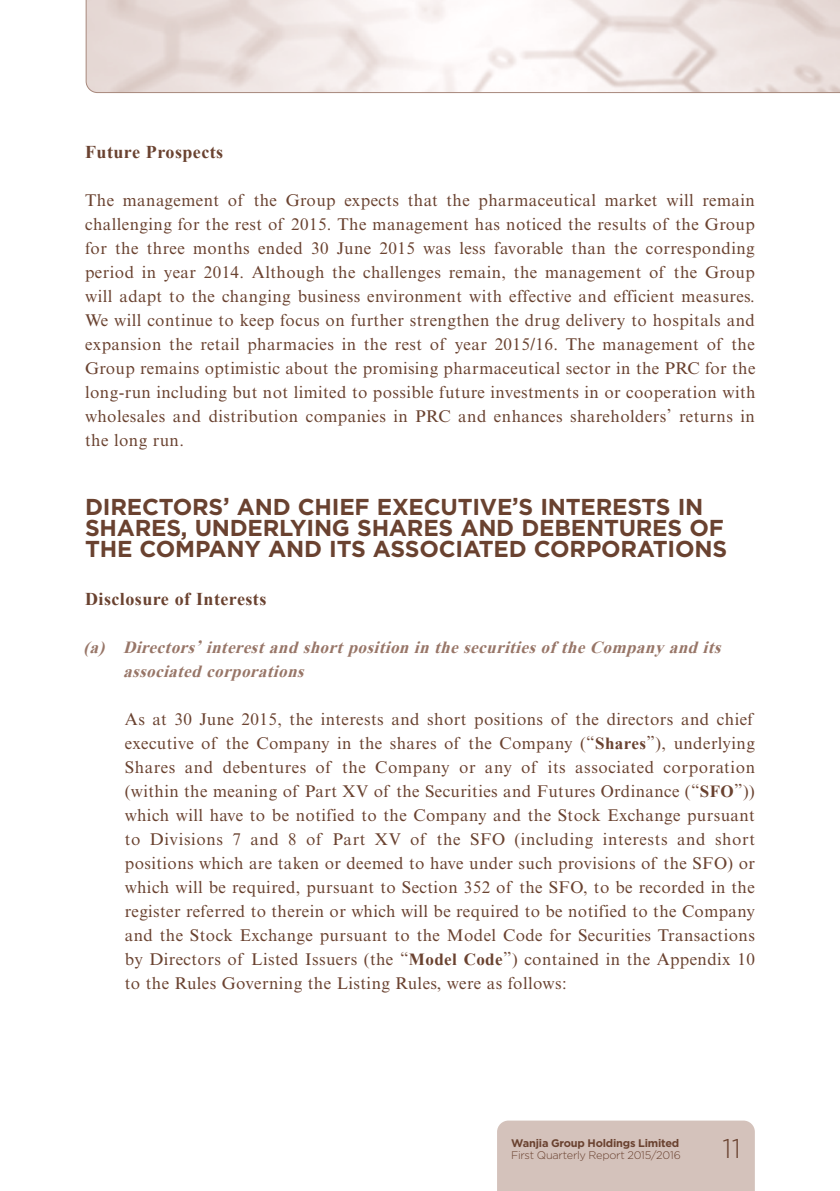
<style>
.page{position:relative;width:840px;height:1191px;background:#fff}
.page>*{position:absolute;margin:0;border:0;box-sizing:border-box;transform-origin:0 0}
.t1{font:300 27px "Gotham HTF";color:#6a4230}
.Heading_1{font:700 23px/21px "Gotham HTF";letter-spacing:-.01em;color:#6a4230}
.Heading_2{font:700 18px "Times New Roman";letter-spacing:.025em;color:#6a4230}
.Body_Text{font:17px/24px "Times New Roman MT Std";letter-spacing:.025em;color:#6a4230;text-align:justify}
.Heading_3{font:italic 700 17px/24px "Times New Roman";color:#987668}
.t2{font:300 11px "Gotham HTF";letter-spacing:-.02em;color:#6a4230}
.t3{font:700 11px "Gotham HTF";letter-spacing:-.02em;color:#6a4230}
.s1{font-family:"Times New Roman";font-weight:700}
</style>
<div class="page">
<svg style="left:86px;top:0;width:753px;height:93px"></svg>
<div style="left:497px;top:1120px;width:257px;height:71px;background:#d4c2bb"></div>
<p class="Heading_2" style="left:85px;top:139px;width:140px">Future Prospects</p>
<p class="Body_Text" style="left:85px;top:188px;width:671px">The management of the Group expects that the pharmaceutical market will remain challenging for the rest of 2015. The management has noticed the results of the Group for the three months ended 30 June 2015 was less favorable than the corresponding period in year 2014. Although the challenges remain, the management of the Group will adapt to the changing business environment with effective and efficient measures.<br>We will continue to keep focus on further strengthen the drug delivery to hospitals and expansion the retail pharmacies in the rest of year 2015/16. The management of the Group remains optimistic about the promising pharmaceutical sector in the PRC for the long-run including but not limited to possible future investments in or cooperation with wholesales and distribution companies in PRC and enhances shareholders’ returns in the long run.</p>
<p class="Heading_1" style="left:85px;top:496px;width:643px">DIRECTORS’ AND CHIEF EXECUTIVE’S INTERESTS IN<br>SHARES, UNDERLYING SHARES AND DEBENTURES OF<br>THE COMPANY AND ITS ASSOCIATED CORPORATIONS</p>
<p class="Heading_2" style="left:85px;top:586px;width:183px">Disclosure of Interests</p>
<p class="Heading_3" style="left:123px;top:635px;width:604px;text-indent:-40px">(a) Directors’ interest and short position in the securities of the Company and its associated corporations</p>
<p class="Body_Text" style="left:125px;top:707px;width:631px">As at 30 June 2015, the interests and short positions of the directors and chief executive of the Company in the shares of the Company (“<span class="s1">Shares</span>”), underlying Shares and debentures of the Company or any of its associated corporation (within the meaning of Part XV of the Securities and Futures Ordinance (“<span class="s1">SFO</span>”)) which will have to be notified to the Company and the Stock Exchange pursuant to Divisions 7 and 8 of Part XV of the SFO (including interests and short positions which are taken or deemed to have under such provisions of the SFO) or which will be required, pursuant to Section 352 of the SFO, to be recorded in the register referred to therein or which will be required to be notified to the Company and the Stock Exchange pursuant to the Model Code for Securities Transactions by Directors of Listed Issuers (the “<span class="s1">Model Code</span>”) contained in the Appendix 10 to the Rules Governing the Listing Rules, were as follows:</p>
<p class="t3" style="left:511px;top:1136px;width:169px">Wanjia Group Holdings Limited</p>
<p class="t2" style="left:511px;top:1148px;width:171px">First Quarterly Report 2015/2016</p>
<h1 class="t1" style="left:722px;top:1134px;width:20px">11</h1>
</div>
